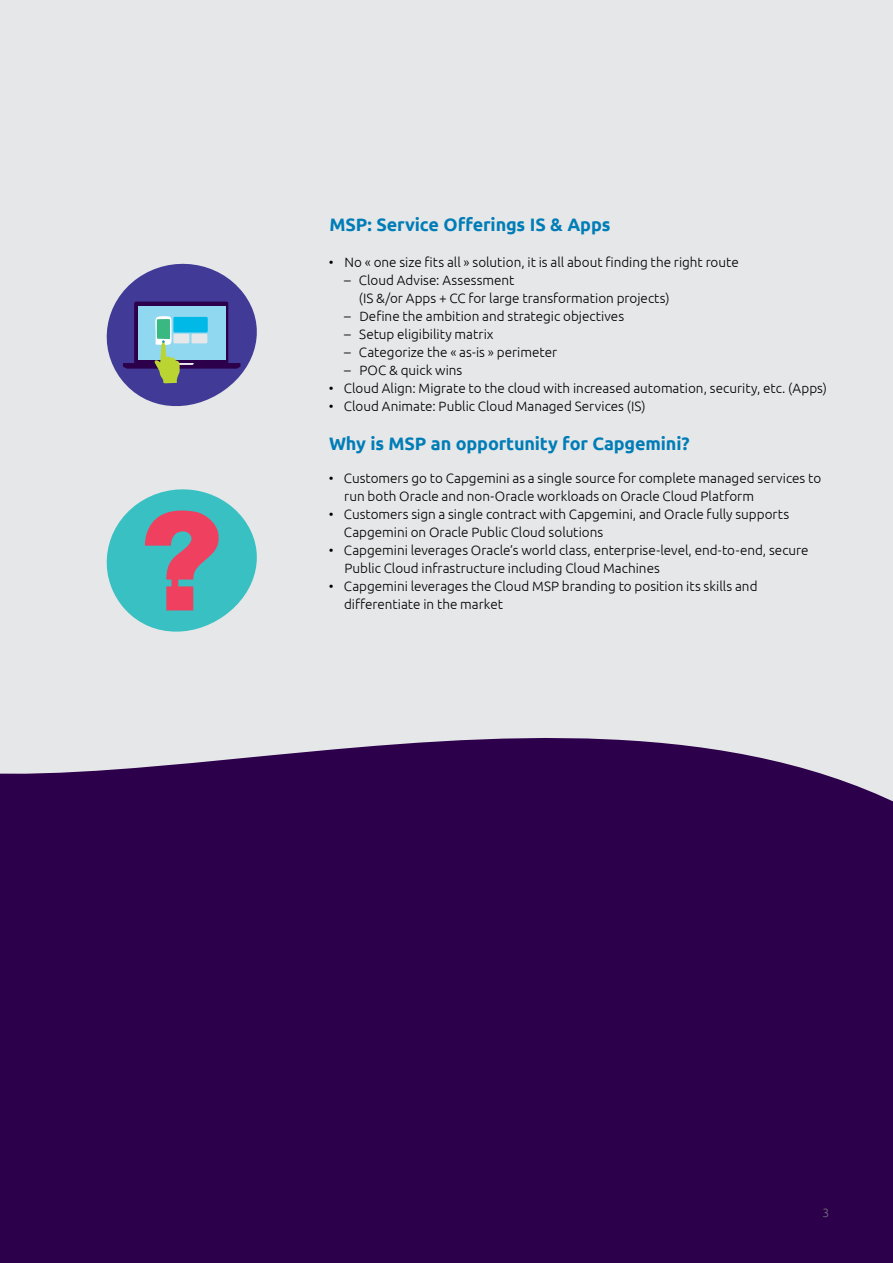
<style>
.page{position:relative;width:893px;height:1263px;background:#e6e7e8}
.page>*{position:absolute;margin:0;border:0;box-sizing:border-box;transform-origin:0 0}
.t1{font:700 18px "Ubuntu";letter-spacing:-.01em;color:#007db7}
.t2{font:300 13.5px/18px "Ubuntu";color:#000}
.t3{font:300 12px "Ubuntu";color:#77787b}
</style>
<div class="page">
<div style="left:0;top:738px;width:893px;height:525px;background:#2c004b"></div>
<svg style="left:106px;top:489px;width:151px;height:143px"></svg>
<svg style="left:106px;top:263px;width:151px;height:144px"></svg>
<h1 class="t1" style="left:329px;top:213px;width:283px">MSP: Service Offerings IS &amp; Apps</h1>
<p class="t2" style="left:329px;top:252px;width:411px">• No « one size fits all » solution, it is all about finding the right route</p>
<p class="t2" style="left:359px;top:270px;width:312px;text-indent:-15px">– Cloud Advise: Assessment<br>(IS &amp;/or Apps + CC for large transformation projects)</p>
<p class="t2" style="left:344px;top:306px;width:281px">– Define the ambition and strategic objectives</p>
<p class="t2" style="left:344px;top:324px;width:151px">– Setup eligibility matrix</p>
<p class="t2" style="left:344px;top:342px;width:214px">– Categorize the « as-is » perimeter</p>
<p class="t2" style="left:344px;top:360px;width:120px">– POC &amp; quick wins</p>
<p class="t2" style="left:329px;top:378px;width:499px">• Cloud Align: Migrate to the cloud with increased automation, security, etc. (Apps)</p>
<p class="t2" style="left:329px;top:396px;width:318px">• Cloud Animate: Public Cloud Managed Services (IS)</p>
<h1 class="t1" style="left:329px;top:433px;width:362px">Why is MSP an opportunity for Capgemini?</h1>
<p class="t2" style="left:344px;top:468px;width:478px;text-indent:-15px">• Customers go to Capgemini as a single source for complete managed services to run both Oracle and non-Oracle workloads on Oracle Cloud Platform</p>
<p class="t2" style="left:344px;top:504px;width:447px;text-indent:-15px">• Customers sign a single contract with Capgemini, and Oracle fully supports<br>Capgemini on Oracle Public Cloud solutions</p>
<p class="t2" style="left:344px;top:540px;width:466px;text-indent:-15px">• Capgemini leverages Oracle’s world class, enterprise-level, end-to-end, secure<br>Public Cloud infrastructure including Cloud Machines</p>
<p class="t2" style="left:344px;top:576px;width:415px;text-indent:-15px">• Capgemini leverages the Cloud MSP branding to position its skills and differentiate in the market</p>
<p class="t3" style="left:822px;top:1205px;width:8px">3</p>
</div>
